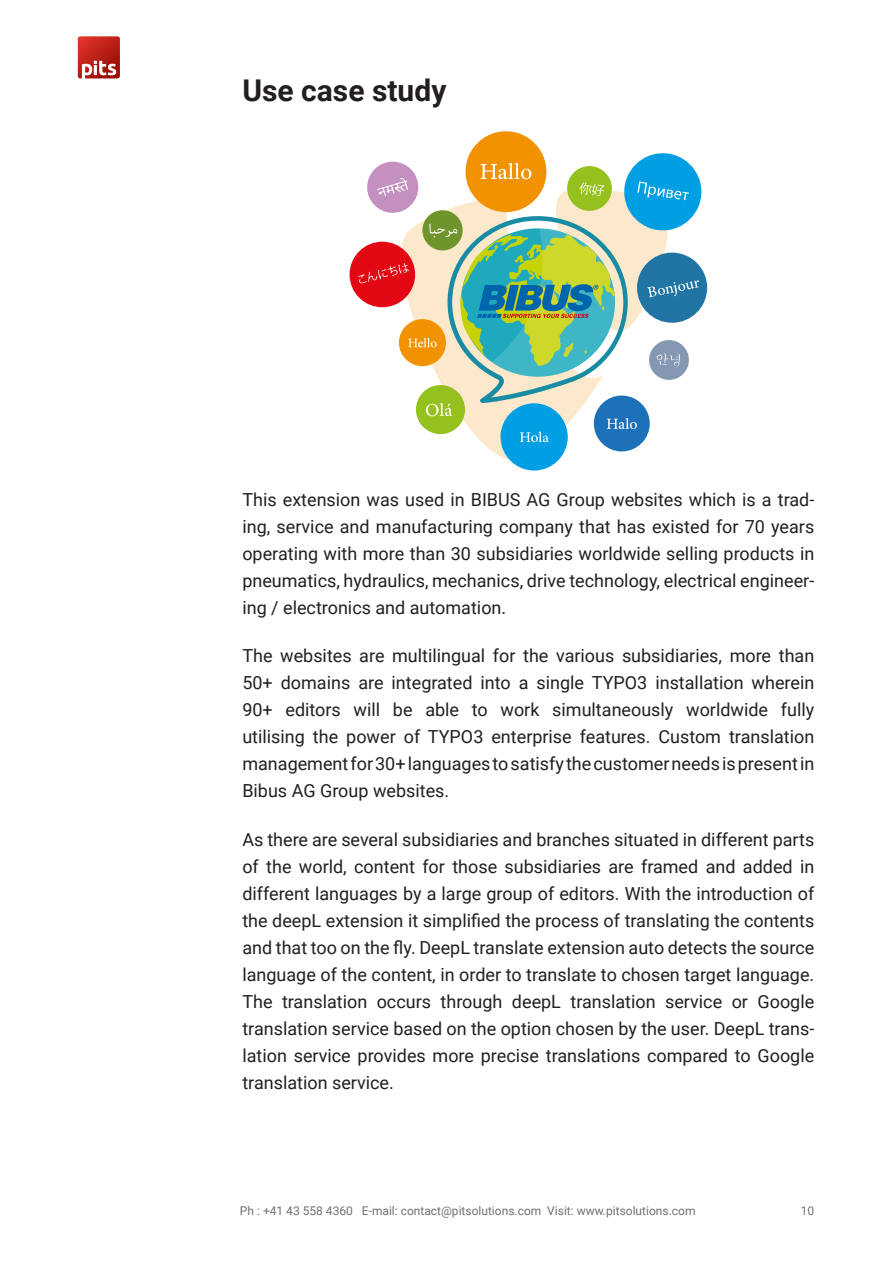
<style>
.page{position:relative;width:893px;height:1263px;background:#fff}
.page>*{position:absolute;margin:0;border:0;box-sizing:border-box;transform-origin:0 0}
.titlesub{font:700 30px "Roboto";color:#231f20}
.Paragraph_base{font:18px/27px "Roboto";color:#231f20;text-align:justify}
.t1{font:12px "Roboto";color:#707070}
</style>
<div class="page">
<svg style="left:78px;top:36px;width:42px;height:42px;background:#c6433b"></svg>
<svg style="left:482px;top:442px;width:121px;height:18px"></svg>
<div style="left:624px;top:153px;width:77px;height:77px;background:#009fe3;border-radius:50%"></div>
<div style="left:594px;top:396px;width:56px;height:55px;background:#1d71b8;border-radius:50%"></div>
<div style="left:500px;top:403px;width:68px;height:67px;background:#009fe3;border-radius:50%"></div>
<div style="left:466px;top:131px;width:80px;height:81px;background:#f39200;border-radius:50%"></div>
<div style="left:350px;top:242px;width:65px;height:65px;background:#e30613;border-radius:50%"></div>
<div style="left:637px;top:253px;width:70px;height:70px;background:#2175a4;border-radius:50%"></div>
<svg style="left:358px;top:163px;width:341px;height:279px"></svg>
<p class="titlesub" style="left:242px;top:69px;width:205px">Use case study</p>
<p class="Paragraph_base" style="left:242px;top:485px;width:573px">This extension was used in BIBUS AG Group websites which is a trad&shy;ing, service and manufacturing company that has existed for 70 years operating with more than 30 subsidiaries worldwide selling products in pneumatics, hydraulics, mechanics, drive technology, electrical engineer&shy;ing / electronics and automation.</p>
<p class="Paragraph_base" style="left:242px;top:642px;width:573px">The websites are multilingual for the various subsidiaries, more than 50+ domains are integrated into a single TYPO3 installation wherein 90+ editors will be able to work simultaneously worldwide fully utilising the power of TYPO3 enterprise features. Custom translation management for 30+ languages to satisfy the customer needs is present in Bibus AG Group websites.</p>
<p class="Paragraph_base" style="left:242px;top:825px;width:573px">As there are several subsidiaries and branches situated in different parts of the world, content for those subsidiaries are framed and added in different languages by a large group of editors. With the introduction of the deepL extension it simplified the process of translating the contents and that too on the fly. DeepL translate extension auto detects the source language of the content, in order to translate to chosen target language.<br>The translation occurs through deepL translation service or Google translation service based on the option chosen by the user. DeepL trans&shy;lation service provides more precise translations compared to Google translation service.</p>
<p class="t1" style="left:240px;top:1202px;width:457px">Ph : +41 43 558 4360 E-mail: contact@pitsolutions.com Visit: www.pitsolutions.com</p>
<p class="t1" style="left:801px;top:1202px;width:15px">10</p>
</div>
